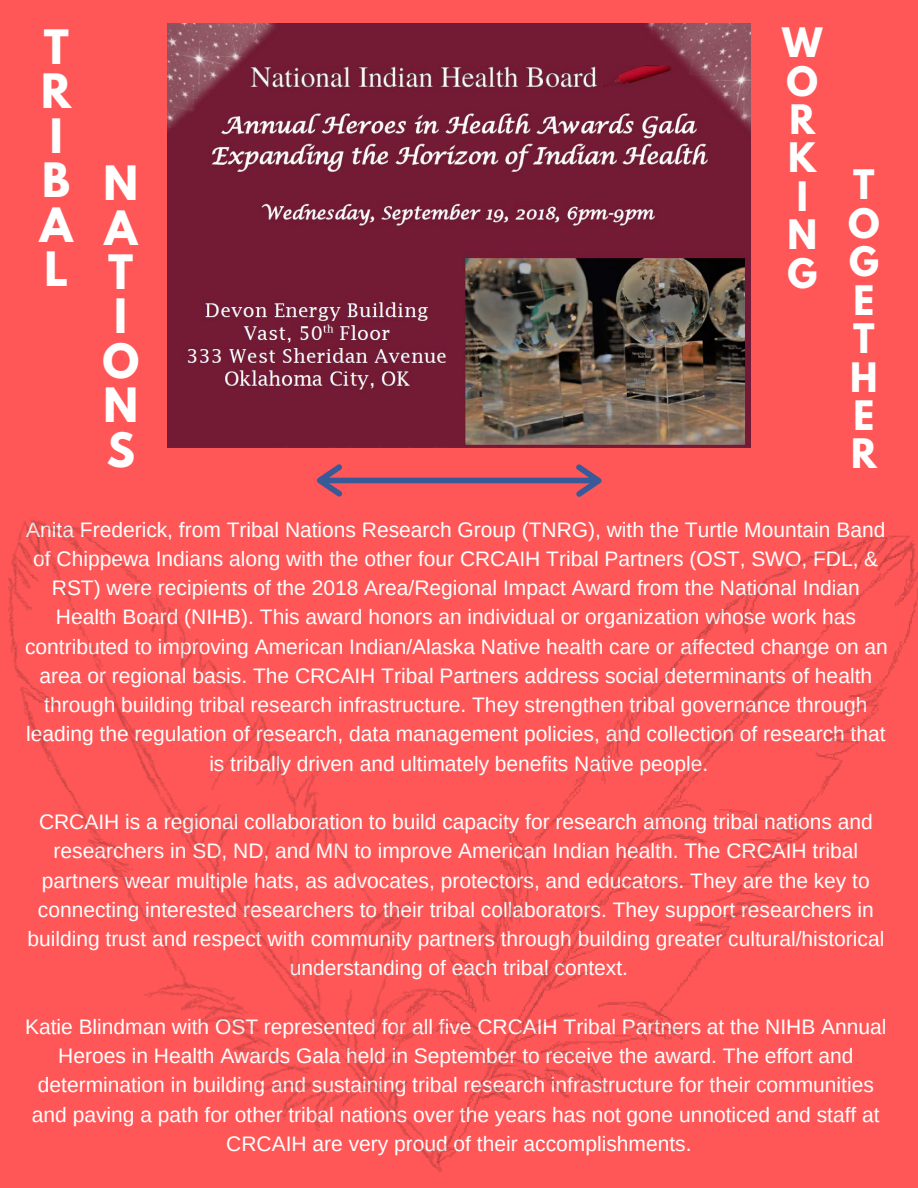
<style>
.page{position:relative;width:918px;height:1188px;background:#ff5757}
.page>*{position:absolute;margin:0;border:0;box-sizing:border-box;transform-origin:0 0}
.t1{font:700 42px/44.4px "League Spartan";color:#fff}
.t2{font:700 36px/38.4px "League Spartan";color:#fff}
.t3{font:21px/29.2px "Arimo";color:#fff;text-align:center}
</style>
<div class="page">
<img style="left:167px;top:24px;width:584px;height:424px">
<svg style="left:317px;top:464px;width:279px;height:19px"></svg>
<img style="left:395px;top:475px;width:523px;height:484px">
<img style="left:8px;top:483px;width:696px;height:689px">
<h1 class="t1" style="left:40px;top:30px;width:34px">T<br>R<br>I<br>B<br>A<br>L</h1>
<h1 class="t1" style="left:102px;top:166px;width:38px">N<br>A<br>T<br>I<br>O<br>N<br>S</h1>
<h2 class="t2" style="left:782px;top:28px;width:42px">W<br>O<br>R<br>K<br>I<br>N<br>G</h2>
<h2 class="t2" style="left:848px;top:170px;width:33px">T<br>O<br>G<br>E<br>T<br>H<br>E<br>R</h2>
<p class="t3" style="left:25px;top:515px;width:864px">Anita Frederick, from Tribal Nations Research Group (TNRG), with the Turtle Mountain Band of Chippewa Indians along with the other four CRCAIH Tribal Partners (OST, SWO, FDL, &amp; RST) were recipients of the 2018 Area/Regional Impact Award from the National Indian Health Board (NIHB). This award honors an individual or organization whose work has contributed to improving American Indian/Alaska Native health care or affected change on an area or regional basis. The CRCAIH Tribal Partners address social determinants of health through building tribal research infrastructure. They strengthen tribal governance through leading the regulation of research, data management policies, and collection of research that is tribally driven and ultimately benefits Native people.</p>
<p class="t3" style="left:27px;top:807px;width:859px">CRCAIH is a regional collaboration to build capacity for research among tribal nations and researchers in SD, ND, and MN to improve American Indian health. The CRCAIH tribal partners wear multiple hats, as advocates, protectors, and educators. They are the key to connecting interested researchers to their tribal collaborators. They support researchers in building trust and respect with community partners through building greater cultural/historical understanding of each tribal context.</p>
<p class="t3" style="left:25px;top:1012px;width:863px">Katie Blindman with OST represented for all five CRCAIH Tribal Partners at the NIHB Annual Heroes in Health Awards Gala held in September to receive the award. The effort and determination in building and sustaining tribal research infrastructure for their communities and paving a path for other tribal nations over the years has not gone unnoticed and staff at CRCAIH are very proud of their accomplishments.</p>
</div>
